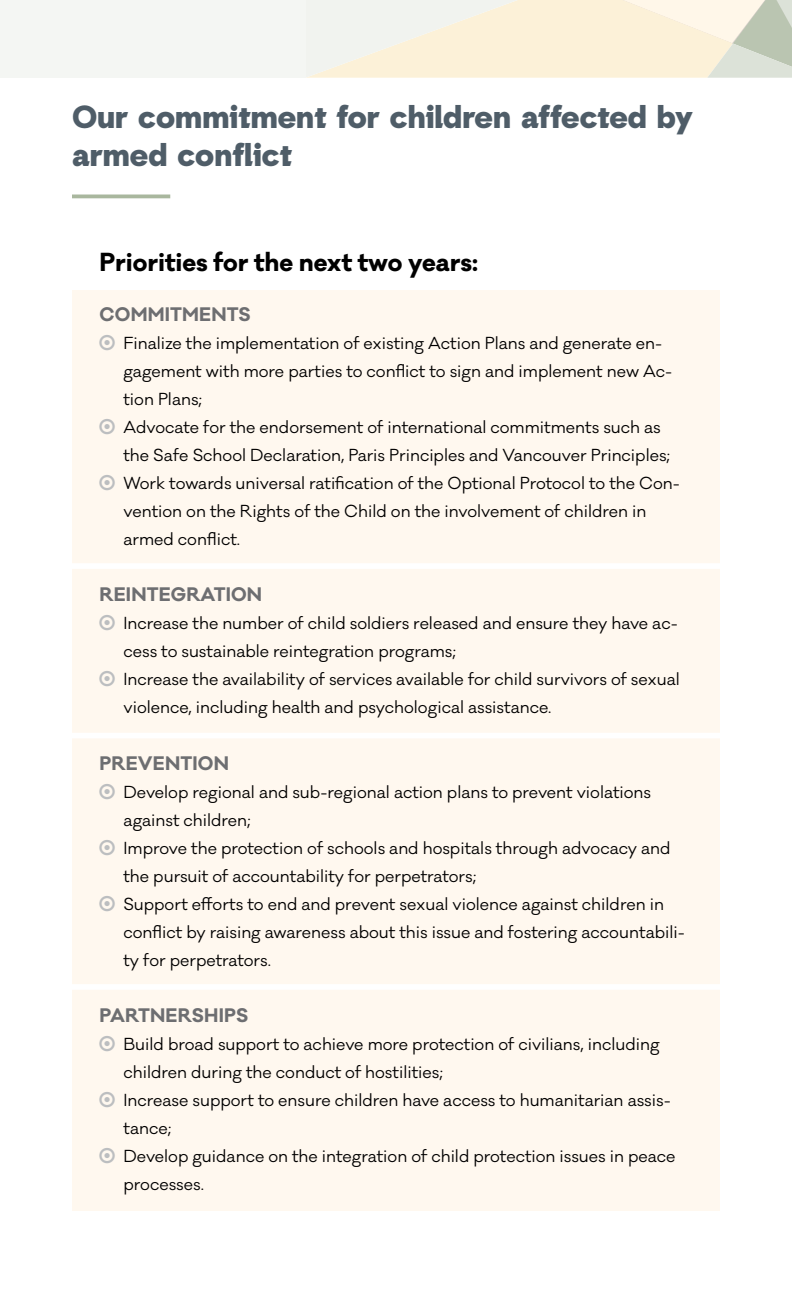
<style>
.page{position:relative;width:792px;height:1296px;background:#fff}
.page>*{position:absolute;margin:0;border:0;box-sizing:border-box;transform-origin:0 0}
.t1{font:900 32px/38px "Auxilia";color:#4f5d68}
.t2{font:700 24px "Galano Classic";color:#000}
.t3{font:700 18px "Galano Classic";letter-spacing:.01em;color:#6d6e71}
.t4{font:16px/28px "Galano Classic";color:#000}
</style>
<div class="page">
<div style="left:72px;top:291px;width:648px;height:920px;background:#fff8ef"></div>
<hr style="left:72px;top:195px;width:98px;height:3px;background:#a9b79e">
<div style="left:54px;top:563px;width:703px;height:6px;background:#fff"></div>
<div style="left:54px;top:733px;width:703px;height:5px;background:#fff"></div>
<div style="left:54px;top:984px;width:703px;height:6px;background:#fff"></div>
<svg style="left:305px;top:0;width:487px;height:78px"></svg>
<div style="left:0;top:0;width:305px;height:78px;background:#f2f4f1"></div>
<h1 class="t1" style="left:72px;top:97px;width:623px">Our commitment for children affected by armed conflict</h1>
<h2 class="t2" style="left:99px;top:246px;width:380px">Priorities for the next two years:</h2>
<p class="t3" style="left:100px;top:302px;width:153px">COMMITMENTS</p>
<p class="t4" style="left:123px;top:329px;width:558px">Finalize the implementation of existing Action Plans and generate en&shy;gagement with more parties to conflict to sign and implement new Ac&shy;tion Plans;<br>Advocate for the endorsement of international commitments such as the Safe School Declaration, Paris Principles and Vancouver Principles; Work towards universal ratification of the Optional Protocol to the Con&shy;vention on the Rights of the Child on the involvement of children in armed conflict.</p>
<p class="t3" style="left:100px;top:583px;width:164px">REINTEGRATION</p>
<p class="t4" style="left:123px;top:610px;width:558px">Increase the number of child soldiers released and ensure they have ac&shy;cess to sustainable reintegration programs;<br>Increase the availability of services available for child survivors of sexual violence, including health and psychological assistance.</p>
<p class="t3" style="left:100px;top:751px;width:131px">PREVENTION</p>
<p class="t4" style="left:123px;top:778px;width:563px">Develop regional and sub-regional action plans to prevent violations against children;<br>Improve the protection of schools and hospitals through advocacy and the pursuit of accountability for perpetrators;<br>Support efforts to end and prevent sexual violence against children in conflict by raising awareness about this issue and fostering accountabili&shy;ty for perpetrators.</p>
<p class="t3" style="left:100px;top:1003px;width:150px">PARTNERSHIPS</p>
<p class="t4" style="left:123px;top:1031px;width:554px">Build broad support to achieve more protection of civilians, including children during the conduct of hostilities;<br>Increase support to ensure children have access to humanitarian assis&shy;tance;<br>Develop guidance on the integration of child protection issues in peace processes.</p>
</div>
